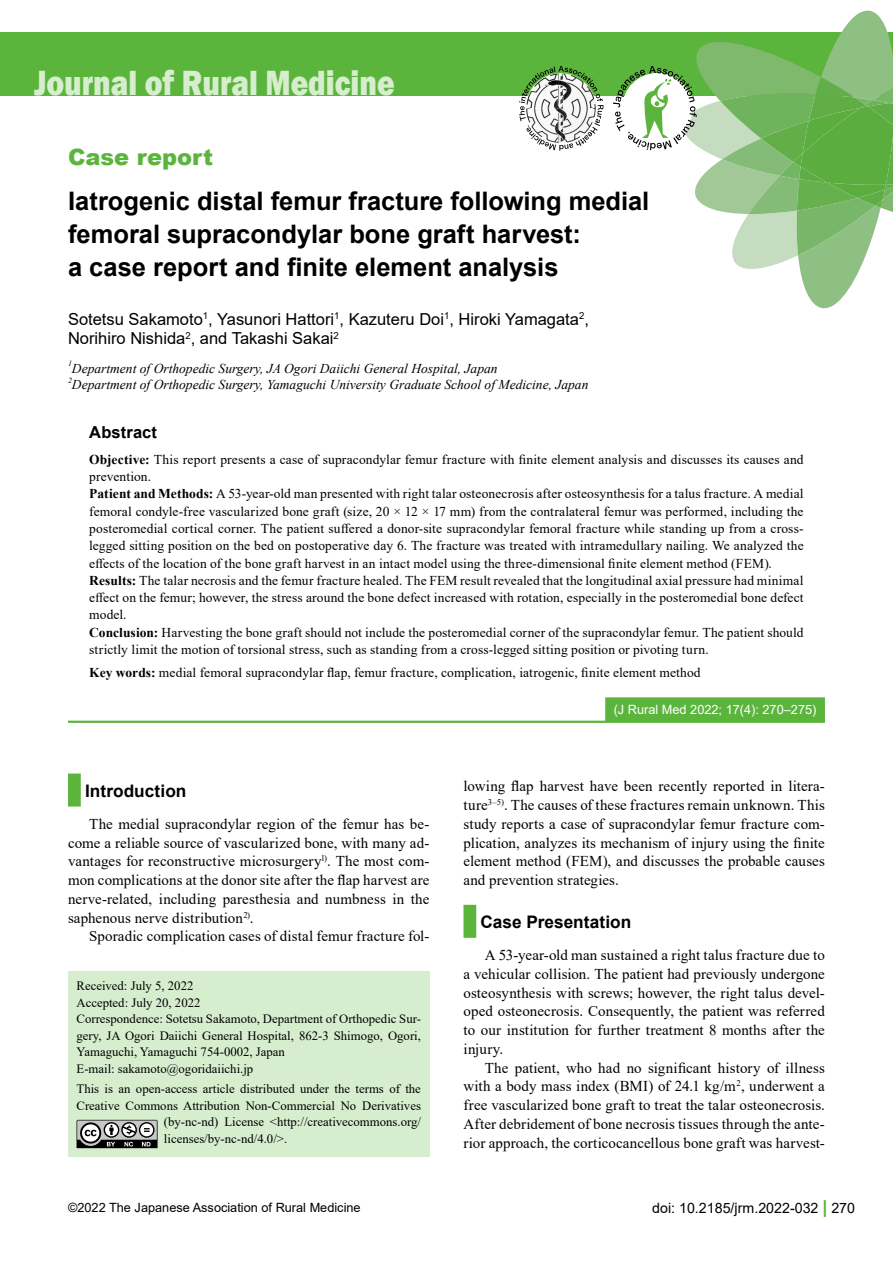
<style>
.page{position:relative;width:893px;height:1263px;background:#fff}
.page>*{position:absolute;margin:0;border:0;box-sizing:border-box;transform-origin:0 0}
.t1{font:800 36px "Franklin Gothic";color:#d6edce;scale:.83 1}
.t2{font:700 25.5px/33px "Arial";color:#000}
.t3{font:900 22.5px "Arial";color:#5bb53c}
.t4{font:700 17.25px "Arial";color:#000}
.t5{font:16.5px/19.5px "Arial";color:#000}
.t6{font:700 16.5px "Arial";letter-spacing:.01em;color:#000}
.t7{font:15px/18.8px "Times New Roman";letter-spacing:.005em;color:#000;text-align:justify}
.t8{font:14.25px "Arial";color:#000}
.t9{font:13.5px/17.2px "Times New Roman";letter-spacing:.01em;color:#000}
.t10{font:italic 13.5px "Times New Roman";color:#000}
.t11{font:12.75px/16.5px "Times New Roman";color:#000}
.t12{font:12.75px "Arial";color:#000}
.t13{font:12.75px "Arial";color:#fff}
.t14{font:italic 7.8px "Times New Roman";color:#000}
.s1{font-weight:700}
.s2{font-weight:700;font-size:18px;color:#5bb53c}
</style>
<div class="page">
<div style="left:0;top:32px;width:893px;height:64px;background:#5bb53c"></div>
<svg style="left:613px;top:10px;width:280px;height:299px"></svg>
<svg style="left:519px;top:66px;width:84px;height:85px"></svg>
<hr style="left:68px;top:721px;width:757px;height:2px;background:#5bb53c">
<div style="left:605px;top:697px;width:220px;height:24px;background:#5bb53c"></div>
<div style="left:68px;top:773px;width:13px;height:33px;background:#5bb53c"></div>
<div style="left:463px;top:905px;width:13px;height:33px;background:#5bb53c"></div>
<div style="left:68px;top:971px;width:361px;height:186px;background:#d6edce"></div>
<svg style="left:77px;top:1120px;width:81px;height:28px"></svg>
<h1 class="t1" style="left:34px;top:59px;width:436px">Journal of Rural Medicine</h1>
<h3 class="t3" style="left:68px;top:140px;width:147px">Case report</h3>
<h2 class="t2" style="left:68px;top:184px;width:583px">Iatrogenic distal femur fracture following medial femoral supracondylar bone graft harvest:<br>a case report and finite element analysis</h2>
<p class="t5" style="left:68px;top:309px;width:522px">Sotetsu Sakamoto<sup>1</sup>, Yasunori Hattori<sup>1</sup>, Kazuteru Doi<sup>1</sup>, Hiroki Yamagata<sup>2</sup>,<br>Norihiro Nishida<sup>2</sup>, and Takashi Sakai<sup>2</sup></p>
<p class="t14" style="left:68px;top:358px;width:5px">1</p>
<p class="t10" style="left:72px;top:359px;width:427px">Department of Orthopedic Surgery, JA Ogori Daiichi General Hospital, Japan</p>
<p class="t14" style="left:68px;top:375px;width:5px">2</p>
<p class="t10" style="left:72px;top:375px;width:518px">Department of Orthopedic Surgery, Yamaguchi University Graduate School of Medicine, Japan</p>
<p class="t6" style="left:89px;top:421px;width:69px">Abstract</p>
<p class="t9" style="left:89px;top:450px;width:716px"><span class="s1">Objective:</span> This report presents a case of supracondylar femur fracture with finite element analysis and discusses its causes and prevention.<br><span class="s1">Patient and Methods:</span> A 53-year-old man presented with right talar osteonecrosis after osteosynthesis for a talus fracture. A medial femoral condyle-free vascularized bone graft (size, 20 × 12 × 17 mm) from the contralateral femur was performed, including the posteromedial cortical corner. The patient suffered a donor-site supracondylar femoral fracture while standing up from a cross&shy;legged sitting position on the bed on postoperative day 6. The fracture was treated with intramedullary nailing. We analyzed the effects of the location of the bone graft harvest in an intact model using the three-dimensional finite element method (FEM).<br><span class="s1">Results:</span> The talar necrosis and the femur fracture healed. The FEM result revealed that the longitudinal axial pressure had minimal effect on the femur; however, the stress around the bone defect increased with rotation, especially in the posteromedial bone defect model.<br><span class="s1">Conclusion:</span> Harvesting the bone graft should not include the posteromedial corner of the supracondylar femur. The patient should strictly limit the motion of torsional stress, such as standing from a cross-legged sitting position or pivoting turn.</p>
<p class="t9" style="left:89px;top:664px;width:613px"><span class="s1">Key words:</span> medial femoral supracondylar flap, femur fracture, complication, iatrogenic, finite element method</p>
<p class="t13" style="left:614px;top:701px;width:204px">(J Rural Med 2022; 17(4): 270–275)</p>
<p class="t4" style="left:85px;top:778px;width:103px">Introduction</p>
<p class="t7" style="left:68px;top:814px;width:363px;text-indent:21px">The medial supracondylar region of the femur has be&shy;come a reliable source of vascularized bone, with many ad&shy;vantages for reconstructive microsurgery<sup>1)</sup>. The most com&shy;mon complications at the donor site after the flap harvest are nerve-related, including paresthesia and numbness in the saphenous nerve distribution<sup>2)</sup>.</p>
<p class="t7" style="left:89px;top:926px;width:342px">Sporadic complication cases of distal femur fracture fol-</p>
<p class="t11" style="left:77px;top:977px;width:346px">Received: July 5, 2022<br>Accepted: July 20, 2022<br>Correspondence: Sotetsu Sakamoto, Department of Orthopedic Sur&shy;gery, JA Ogori Daiichi General Hospital, 862-3 Shimogo, Ogori, Yamaguchi, Yamaguchi 754-0002, Japan<br>E-mail: sakamoto@ogoridaiichi.jp</p>
<p class="t11" style="left:77px;top:1080px;width:346px">This is an open-access article distributed under the terms of the</p>
<p class="t11" style="left:77px;top:1097px;width:346px">Creative Commons Attribution Non-Commercial No Derivatives</p>
<p class="t11" style="left:164px;top:1113px;width:259px">(by-nc-nd) License &lt;http://creativecommons.org/</p>
<p class="t11" style="left:164px;top:1130px;width:125px">licenses/by-nc-nd/4.0/&gt;.</p>
<p class="t12" style="left:68px;top:1199px;width:294px">©2022 The Japanese Association of Rural Medicine</p>
<p class="t7" style="left:463px;top:776px;width:363px">lowing flap harvest have been recently reported in litera&shy;ture<sup>3–5)</sup>. The causes of these fractures remain unknown. This study reports a case of supracondylar femur fracture com&shy;plication, analyzes its mechanism of injury using the finite element method (FEM), and discusses the probable causes and prevention strategies.</p>
<p class="t4" style="left:480px;top:910px;width:152px">Case Presentation</p>
<p class="t7" style="left:463px;top:945px;width:363px;text-indent:21px">A 53-year-old man sustained a right talus fracture due to a vehicular collision. The patient had previously undergone osteosynthesis with screws; however, the right talus devel&shy;oped osteonecrosis. Consequently, the patient was referred to our institution for further treatment 8 months after the injury.</p>
<p class="t7" style="left:463px;top:1058px;width:363px;text-indent:21px">The patient, who had no significant history of illness with a body mass index (BMI) of 24.1 kg/m<sup>2</sup>, underwent a free vascularized bone graft to treat the talar osteonecrosis.<br>After debridement of bone necrosis tissues through the ante&shy;rior approach, the corticocancellous bone graft was harvest-</p>
<p class="t8" style="left:652px;top:1198px;width:204px">doi: 10.2185/jrm.2022-032 <span class="s2">|</span> 270</p>
</div>
